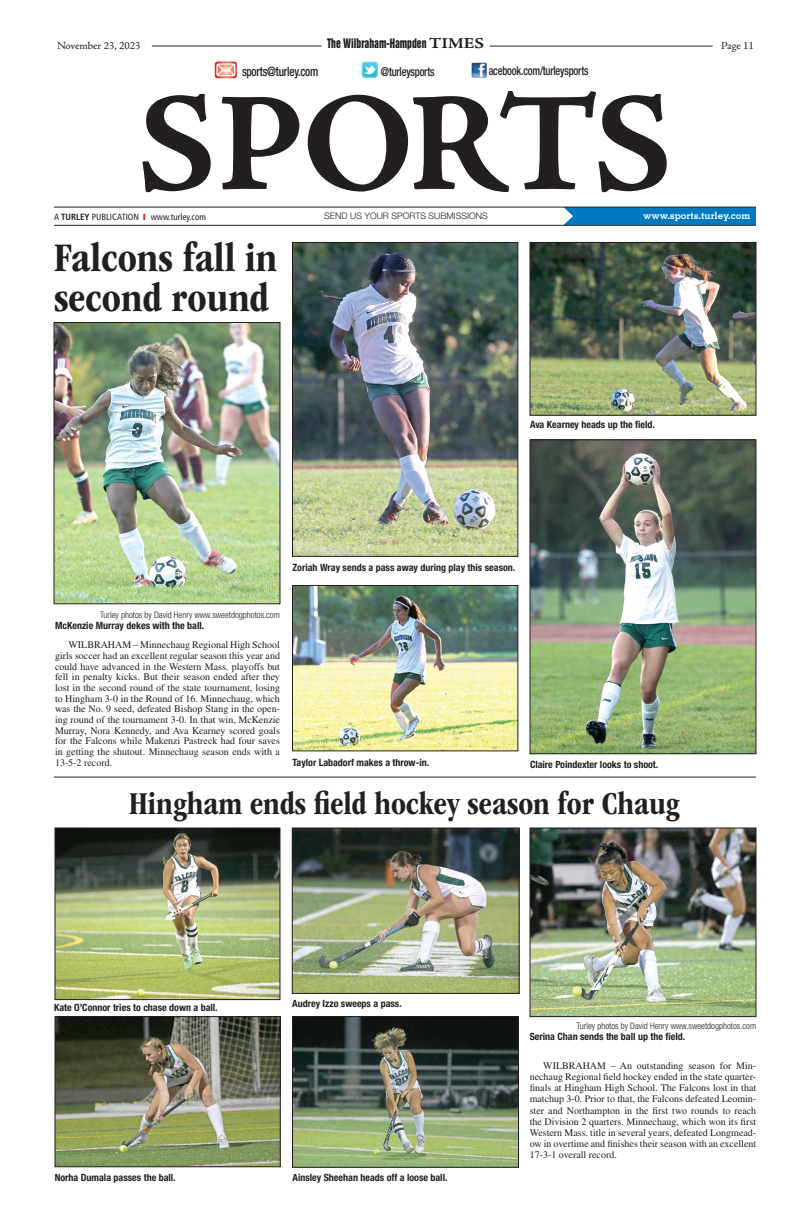
<style>
.page{position:relative;width:810px;height:1224px;background:#fff}
.page>*{position:absolute;margin:0;border:0;box-sizing:border-box;transform-origin:0 0}
.t1{font:139.5px "Adobe Jenson Pro Bold Capt";letter-spacing:-.04em;color:#231f20}
.times_-_headline{font:700 condensed 42px/40px "ITC Garamond Std";color:#231f20}
.times_-_headline2{font:700 condensed 33px "ITC Garamond Std";color:#231f20}
.t2{font:500 condensed 12.9px "Helvetica Neue LT Std";letter-spacing:-.02em;color:#231f20;scale:.86 1}
.t3{font:500 condensed 12.3px "Helvetica Neue LT Std";letter-spacing:-.02em;color:#231f20;scale:.85 1}
.t4{font:12px "Helvetica Inserat LT Std";color:#231f20;scale:.8 1}
.t5{font:11px "Adobe Jenson Pro";color:#231f20}
.times_-_body_text{font:10px/10.7px "Times LT Std";color:#231f20;text-align:justify}
.times_-_cutline{font:700 condensed 10px "Helvetica Neue LT Std";color:#231f20}
.t6{font:700 10px "Memphis LT Std";color:#fff}
.times_-_cutline-2{font:300 condensed 9px "Helvetica Neue LT Std";color:#231f20}
.t7{font:condensed 9px "Frutiger LT Std";color:#231f20}
.t8{font:300 9px "Helvetica Neue LT Std";color:#231f20}
.s1{font-family:"Adobe Jenson Pro Bold Capt";font-size:15px}
.s2{color:#e61e25}
.s3{font-weight:700}
</style>
<div class="page">
<hr style="left:152px;top:46px;width:170px;height:1px;background:#231f20">
<hr style="left:490px;top:46px;width:223px;height:1px;background:#231f20">
<img style="left:471px;top:63px;width:16px;height:14px">
<svg style="left:362px;top:62px;width:16px;height:16px"></svg>
<svg style="left:362px;top:62px;width:16px;height:15px"></svg>
<svg style="left:564px;top:208px;width:192px;height:17px;background:#067bc1"></svg>
<hr style="left:54px;top:207px;width:702px;height:1px;background:#231f20">
<hr style="left:54px;top:225px;width:702px;height:1px;background:#231f20">
<svg style="left:215px;top:62px;width:22px;height:16px"></svg>
<img style="left:56px;top:324px;width:222px;height:278px">
<div style="left:54px;top:322px;width:226px;height:282px;border:1px solid #231f20"></div>
<img style="left:294px;top:244px;width:222px;height:311px">
<div style="left:292px;top:242px;width:226px;height:315px;border:1px solid #231f20"></div>
<img style="left:532px;top:244px;width:222px;height:169px">
<div style="left:530px;top:242px;width:226px;height:173px;border:1px solid #231f20"></div>
<img style="left:532px;top:442px;width:222px;height:310px">
<div style="left:530px;top:440px;width:226px;height:314px;border:1px solid #231f20"></div>
<img style="left:294px;top:587px;width:222px;height:162px">
<div style="left:292px;top:585px;width:226px;height:166px;border:1px solid #231f20"></div>
<hr style="left:54px;top:777px;width:702px;height:1px;background:#231f20">
<img style="left:57px;top:830px;width:221px;height:168px">
<div style="left:55px;top:828px;width:225px;height:172px;border:1px solid #231f20"></div>
<img style="left:294px;top:830px;width:223px;height:162px">
<div style="left:292px;top:828px;width:227px;height:166px;border:1px solid #231f20"></div>
<img style="left:532px;top:830px;width:222px;height:185px">
<div style="left:530px;top:828px;width:226px;height:189px;border:1px solid #231f20"></div>
<img style="left:57px;top:1018px;width:221px;height:147px">
<div style="left:55px;top:1016px;width:225px;height:151px;border:1px solid #231f20"></div>
<img style="left:294px;top:1018px;width:223px;height:148px">
<div style="left:292px;top:1016px;width:227px;height:152px;border:1px solid #231f20"></div>
<p class="t5" style="left:57px;top:40px;width:85px">November 23, 2023</p>
<p class="t4" style="left:327px;top:37px;width:198px">The Wilbraham-Hampden <span class="s1">TIMES</span></p>
<p class="t5" style="left:721px;top:40px;width:34px">Page 11</p>
<p class="t2" style="left:242px;top:64px;width:90px">sports@turley.com</p>
<p class="t3" style="left:381px;top:64px;width:65px">@turleysports</p>
<p class="t3" style="left:489px;top:64px;width:119px">acebook.com/turleysports</p>
<p class="t1" style="left:137px;top:62px;width:537px">SPORTS</p>
<p class="t7" style="left:143px;top:211px;width:64px"><span class="s2">❙</span> www.turley.com</p>
<p class="t8" style="left:324px;top:211px;width:165px">SEND US YOUR SPORTS SUBMISSIONS</p>
<p class="t6" style="left:643px;top:209px;width:109px">www.sports.turley.com</p>
<p class="times_-_headline" style="left:54px;top:238px;width:225px">Falcons fall in second round</p>
<p class="t7" style="left:54px;top:211px;width:86px">A <span class="s3">TURLEY</span> PUBLICATION</p>
<p class="times_-_cutline" style="left:530px;top:418px;width:126px">Ava Kearney heads up the field.</p>
<p class="times_-_cutline" style="left:293px;top:561px;width:224px">Zoriah Wray sends a pass away during play this season.</p>
<p class="times_-_cutline-2" style="left:100px;top:610px;width:181px">Turley photos by David Henry www.sweetdogphotos.com</p>
<p class="times_-_cutline" style="left:55px;top:619px;width:151px">McKenzie Murray dekes with the ball.</p>
<p class="times_-_body_text" style="left:55px;top:639px;width:227px;text-indent:14px">WILBRAHAM – Minnechaug Regional High School girls soccer had an excellent regular season this year and could have advanced in the Western Mass. playoffs but fell in penalty kicks. But their season ended after they lost in the second round of the state tournament, losing to Hingham 3-0 in the Round of 16. Minnechaug, which was the No. 9 seed, defeated Bishop Stang in the open&shy;ing round of the tournament 3-0. In that win, McKenzie Murray, Nora Kennedy, and Ava Kearney scored goals for the Falcons while Makenzi Pastreck had four saves in getting the shutout. Minnechaug season ends with a 13-5-2 record.</p>
<p class="times_-_cutline" style="left:293px;top:756px;width:138px">Taylor Labadorf makes a throw-in.</p>
<p class="times_-_cutline" style="left:530px;top:758px;width:130px">Claire Poindexter looks to shoot.</p>
<p class="times_-_headline2" style="left:129px;top:785px;width:552px">Hingham ends field hockey season for Chaug</p>
<p class="times_-_cutline" style="left:54px;top:1001px;width:165px">Kate O’Connor tries to chase down a ball.</p>
<p class="times_-_cutline" style="left:292px;top:997px;width:111px">Audrey Izzo sweeps a pass.</p>
<p class="times_-_cutline" style="left:55px;top:1171px;width:122px">Norha Dumala passes the ball.</p>
<p class="times_-_cutline" style="left:292px;top:1171px;width:157px">Ainsley Sheehan heads off a loose ball.</p>
<p class="times_-_cutline-2" style="left:577px;top:1020px;width:181px">Turley photos by David Henry www.sweetdogphotos.com</p>
<p class="times_-_cutline" style="left:530px;top:1030px;width:157px">Serina Chan sends the ball up the field.</p>
<p class="times_-_body_text" style="left:530px;top:1060px;width:228px;line-height:11.2px;text-indent:14px">WILBRAHAM – An outstanding season for Min&shy;nechaug Regional field hockey ended in the state quarter&shy;finals at Hingham High School. The Falcons lost in that matchup 3-0. Prior to that, the Falcons defeated Leomin&shy;ster and Northampton in the first two rounds to reach the Division 2 quarters. Minnechaug, which won its first Western Mass. title in several years, defeated Longmead&shy;ow in overtime and finishes their season with an excellent 17-3-1 overall record.</p>
</div>
